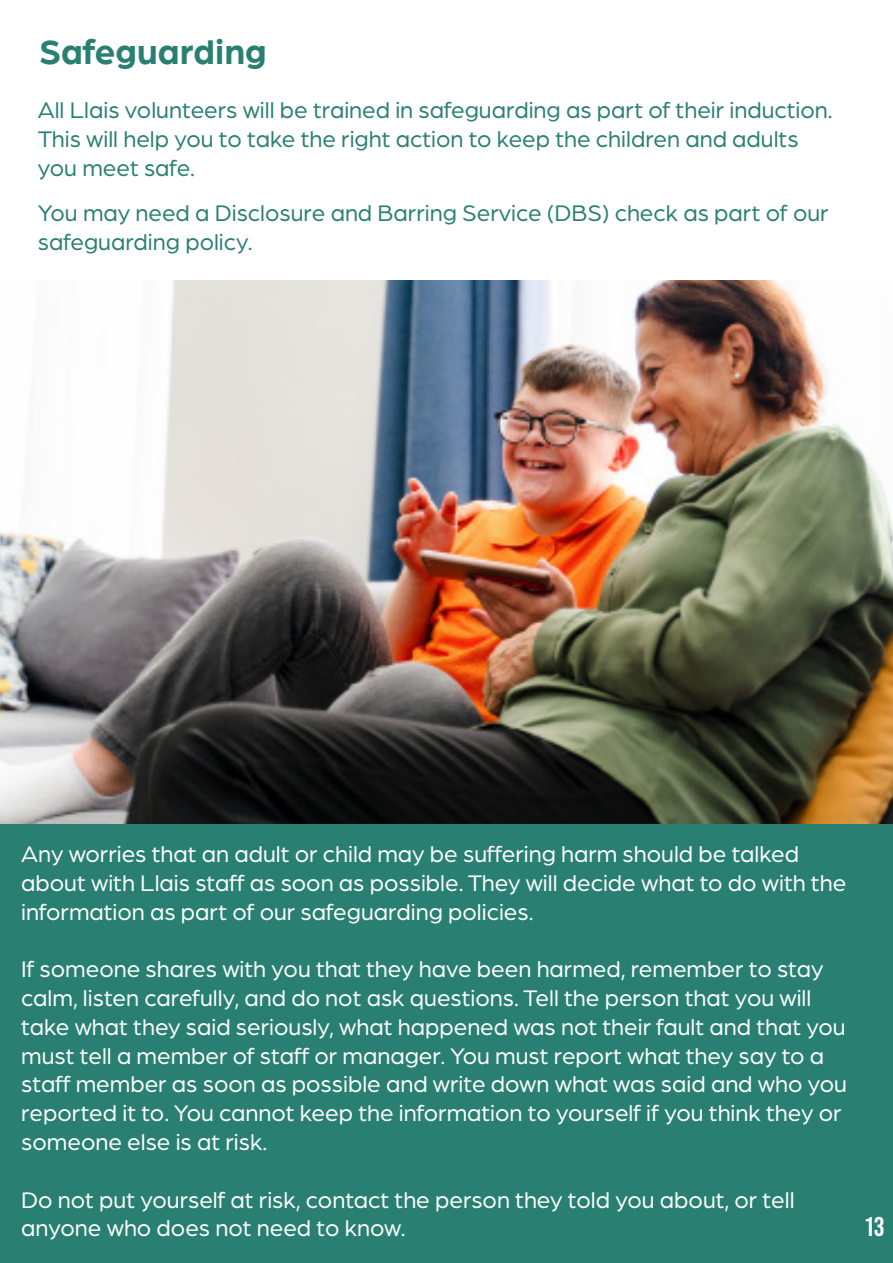
<style>
.page{position:relative;width:893px;height:1263px;background:#fff}
.page>*{position:absolute;margin:0;border:0;box-sizing:border-box;transform-origin:0 0}
.Main_Paragraph_Style{font:700 36px "Arboria";color:#298072}
.t1{font:27px "Bebas Neue";color:#fff}
.Main_Paragraph_Style-2{font:24px/28.8px "Arboria";color:#fff}
.Main_Paragraph_Style-3{font:24px/28.8px "Arboria";color:#298072}
</style>
<div class="page">
<img style="left:1px;top:281px;width:892px;height:543px">
<div style="left:0;top:824px;width:893px;height:439px;background:#298072"></div>
<p class="Main_Paragraph_Style" style="left:39px;top:27px;width:229px">Safeguarding</p>
<p class="Main_Paragraph_Style-3" style="left:38px;top:95px;width:796px">All Llais volunteers will be trained in safeguarding as part of their induction.<br>This will help you to take the right action to keep the children and adults you meet safe.</p>
<p class="Main_Paragraph_Style-3" style="left:38px;top:197px;width:792px">You may need a Disclosure and Barring Service (DBS) check as part of our safeguarding policy.</p>
<p class="Main_Paragraph_Style-2" style="left:21px;top:838px;width:826px">Any worries that an adult or child may be suffering harm should be talked about with Llais staff as soon as possible. They will decide what to do with the information as part of our safeguarding policies.</p>
<p class="Main_Paragraph_Style-2" style="left:21px;top:954px;width:827px">If someone shares with you that they have been harmed, remember to stay calm, listen carefully, and do not ask questions. Tell the person that you will take what they said seriously, what happened was not their fault and that you must tell a member of staff or manager. You must report what they say to a staff member as soon as possible and write down what was said and who you reported it to. You cannot keep the information to yourself if you think they or someone else is at risk.</p>
<p class="Main_Paragraph_Style-2" style="left:21px;top:1184px;width:775px">Do not put yourself at risk, contact the person they told you about, or tell anyone who does not need to know.</p>
<p class="t1" style="left:864px;top:1211px;width:22px">13</p>
</div>
